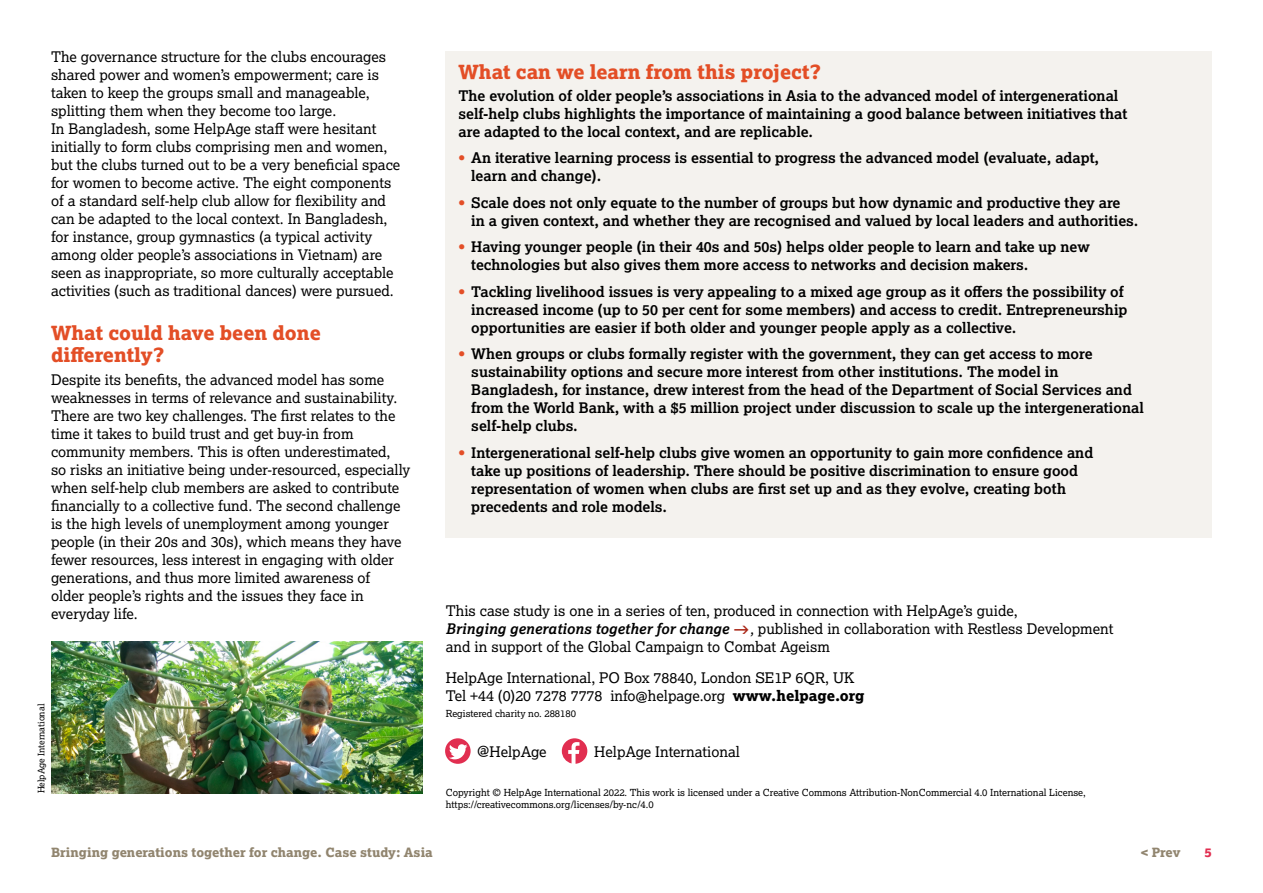
<style>
.page{position:relative;width:1263px;height:893px;background:#fff}
.page>*{position:absolute;margin:0;border:0;box-sizing:border-box;transform-origin:0 0}
.t1{font:19.5px/22.5px "Lexia X Bold";color:#e34e26}
.t2{font:14.7px/18px "Lexia";color:#000}
.t3{font:700 14.7px/18px "Lexia";color:#000}
.t4{font:italic 700 14.7px "Lexia";color:#000}
.t5{font:12.75px "Lexia X Bold";color:#91856f}
.t6{font:12.75px "Lexia X Bold";color:#e12e50}
.t7{font:9.75px/12px "Lexia";color:#000}
.t8{font:9px "Lexia";color:#000}
.s1{color:#e34e26}
.s2{font-style:italic}
.s3{font-family:"Lexia X Bold"}
</style>
<div class="page">
<div style="left:446px;top:51px;width:766px;height:487px;background:#f4f2ee"></div>
<svg style="left:445px;top:738px;width:26px;height:26px"></svg>
<svg style="left:562px;top:738px;width:25px;height:26px"></svg>
<img style="left:51px;top:641px;width:371px;height:152px">
<p class="t2" style="left:51px;top:47px;width:351px">The governance structure for the clubs encourages shared power and women’s empowerment; care is taken to keep the groups small and manageable, splitting them when they become too large.<br>In Bangladesh, some HelpAge staff were hesitant initially to form clubs comprising men and women, but the clubs turned out to be a very beneficial space for women to become active. The eight components of a standard self-help club allow for flexibility and can be adapted to the local context. In Bangladesh, for instance, group gymnastics (a typical activity among older people’s associations in Vietnam) are seen as inappropriate, so more culturally acceptable activities (such as traditional dances) were pursued.</p>
<h1 class="t1" style="left:51px;top:321px;width:271px">What could have been done differently?</h1>
<p class="t2" style="left:51px;top:370px;width:361px">Despite its benefits, the advanced model has some weaknesses in terms of relevance and sustainability.<br>There are two key challenges. The first relates to the time it takes to build trust and get buy-in from community members. This is often underestimated,<br>so risks an initiative being under-resourced, especially when self-help club members are asked to contribute financially to a collective fund. The second challenge is the high levels of unemployment among younger people (in their 20s and 30s), which means they have fewer resources, less interest in engaging with older generations, and thus more limited awareness of<br>older people’s rights and the issues they face in everyday life.</p>
<p class="t8" style="left:36px;top:793px;width:91px;rotate:-90deg">HelpAge International</p>
<h1 class="t1" style="left:459px;top:60px;width:364px">What can we learn from this project?</h1>
<p class="t3" style="left:459px;top:86px;width:670px">The evolution of older people’s associations in Asia to the advanced model of intergenerational self-help clubs highlights the importance of maintaining a good balance between initiatives that are adapted to the local context, and are replicable.</p>
<p class="t3" style="left:471px;top:149px;width:629px;text-indent:-13px"><span class="s1">•</span> An iterative learning process is essential to progress the advanced model (evaluate, adapt, learn and change).</p>
<p class="t3" style="left:471px;top:193px;width:668px;text-indent:-13px"><span class="s1">•</span> Scale does not only equate to the number of groups but how dynamic and productive they are<br>in a given context, and whether they are recognised and valued by local leaders and authorities.</p>
<p class="t3" style="left:471px;top:238px;width:620px;text-indent:-13px"><span class="s1">•</span> Having younger people (in their 40s and 50s) helps older people to learn and take up new technologies but also gives them more access to networks and decision makers.</p>
<p class="t3" style="left:471px;top:282px;width:658px;text-indent:-13px"><span class="s1">•</span> Tackling livelihood issues is very appealing to a mixed age group as it offers the possibility of increased income (up to 50 per cent for some members) and access to credit. Entrepreneurship opportunities are easier if both older and younger people apply as a collective.</p>
<p class="t3" style="left:471px;top:345px;width:674px;text-indent:-13px"><span class="s1">•</span> When groups or clubs formally register with the government, they can get access to more sustainability options and secure more interest from other institutions. The model in Bangladesh, for instance, drew interest from the head of the Department of Social Services and from the World Bank, with a $5 million project under discussion to scale up the intergenerational self-help clubs.</p>
<p class="t3" style="left:471px;top:443px;width:623px;text-indent:-13px"><span class="s1">•</span> Intergenerational self-help clubs give women an opportunity to gain more confidence and take up positions of leadership. There should be positive discrimination to ensure good representation of women when clubs are first set up and as they evolve, creating both precedents and role models.</p>
<p class="t2" style="left:446px;top:602px;width:573px">This case study is one in a series of ten, produced in connection with HelpAge’s guide,</p>
<p class="t4" style="left:446px;top:620px;width:285px">Bringing generations together for change</p>
<p class="t2" style="left:446px;top:620px;width:669px;text-indent:304px"><span class="s2">,</span> published in collaboration with Restless Development and in support of the Global Campaign to Combat Ageism</p>
<p class="t2" style="left:446px;top:668px;width:420px">HelpAge International, PO Box 78840, London SE1P 6QR, UK<br>Tel +44 (0)20 7278 7778 info@helpage.org <span class="s3">www.helpage.org</span></p>
<p class="t7" style="left:446px;top:708px;width:132px">Registered charity no. 288180</p>
<p class="t2" style="left:477px;top:742px;width:71px">@HelpAge</p>
<p class="t2" style="left:594px;top:742px;width:147px">HelpAge International</p>
<p class="t7" style="left:446px;top:786px;width:641px">Copyright © HelpAge International 2022. This work is licensed under a Creative Commons Attribution-NonCommercial 4.0 International License, https://creativecommons.org/licenses/by-nc/4.0</p>
<p class="t5" style="left:51px;top:844px;width:383px">Bringing generations together for change. Case study: Asia</p>
<p class="t5" style="left:1141px;top:844px;width:41px">&lt; Prev</p>
<p class="t6" style="left:1204px;top:844px;width:9px">5</p>
</div>
